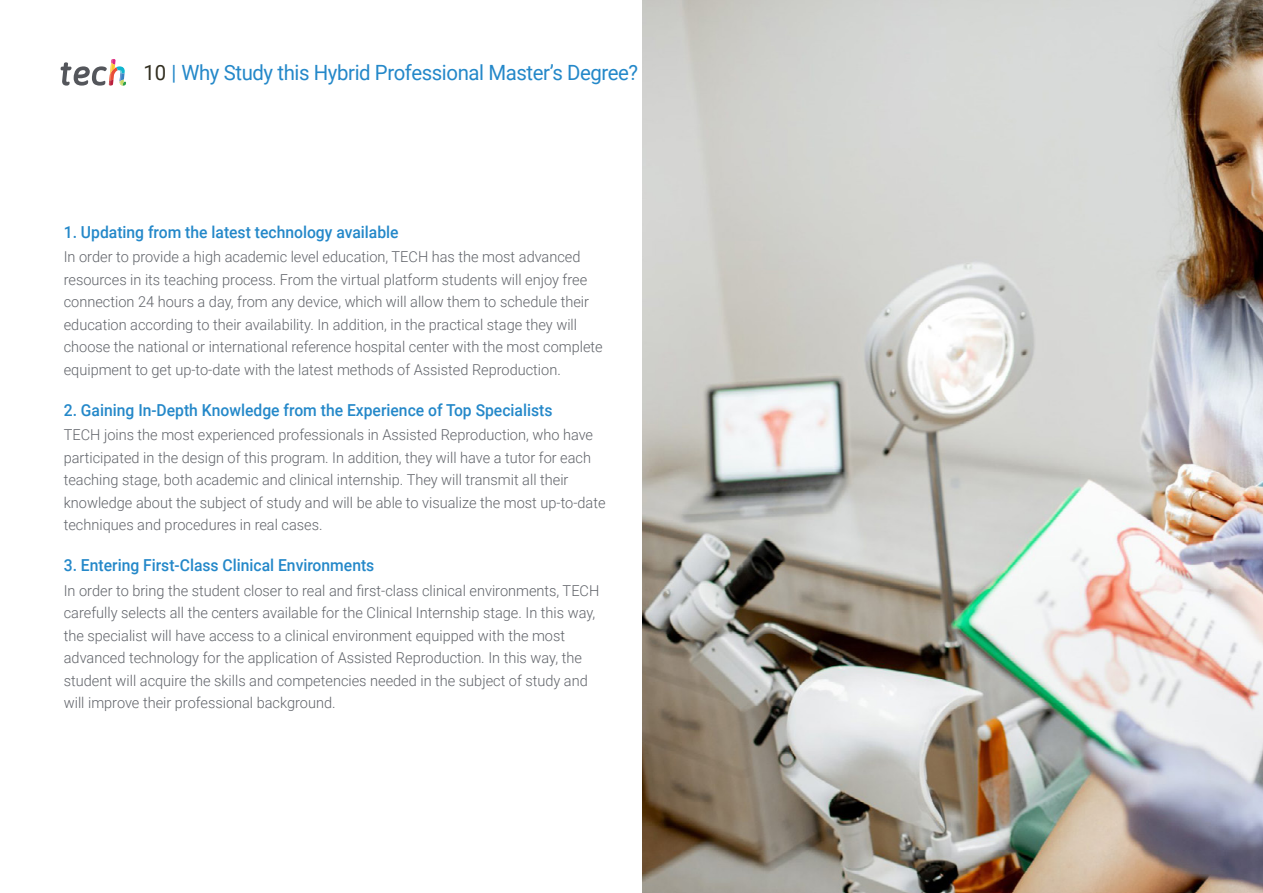
<style>
.page{position:relative;width:1263px;height:893px;background:#fff}
.page>*{position:absolute;margin:0;border:0;box-sizing:border-box;transform-origin:0 0}
.t1{font:21px "Roboto";letter-spacing:-.02em;color:#2488c9}
.t2{font:500 16.5px "Roboto";color:#2488c9;scale:.95 1}
.t3{font:300 15px/22.5px "Roboto";color:#61646a}
.s1{color:#312e20}
</style>
<div class="page">
<svg style="left:61px;top:59px;width:65px;height:27px"></svg>
<img style="left:642px;top:0;width:621px;height:893px">
<h1 class="t1" style="left:144px;top:57px;width:496px"><span class="s1">10</span> | Why Study this Hybrid Professional Master’s Degree?</h1>
<p class="t2" style="left:64px;top:220px;width:354px">1. Updating from the latest technology available</p>
<p class="t3" style="left:64px;top:245px;width:540px">In order to provide a high academic level education, TECH has the most advanced resources in its teaching process. From the virtual platform students will enjoy free connection 24 hours a day, from any device, which will allow them to schedule their education according to their availability. In addition, in the practical stage they will choose the national or international reference hospital center with the most complete equipment to get up-to-date with the latest methods of Assisted Reproduction.</p>
<p class="t2" style="left:64px;top:398px;width:516px">2. Gaining In-Depth Knowledge from the Experience of Top Specialists</p>
<p class="t3" style="left:64px;top:423px;width:543px">TECH joins the most experienced professionals in Assisted Reproduction, who have participated in the design of this program. In addition, they will have a tutor for each teaching stage, both academic and clinical internship. They will transmit all their knowledge about the subject of study and will be able to visualize the most up-to-date techniques and procedures in real cases.</p>
<p class="t2" style="left:64px;top:554px;width:328px">3. Entering First-Class Clinical Environments</p>
<p class="t3" style="left:64px;top:578px;width:537px">In order to bring the student closer to real and first-class clinical environments, TECH carefully selects all the centers available for the Clinical Internship stage. In this way, the specialist will have access to a clinical environment equipped with the most advanced technology for the application of Assisted Reproduction. In this way, the student will acquire the skills and competencies needed in the subject of study and will improve their professional background.</p>
</div>
